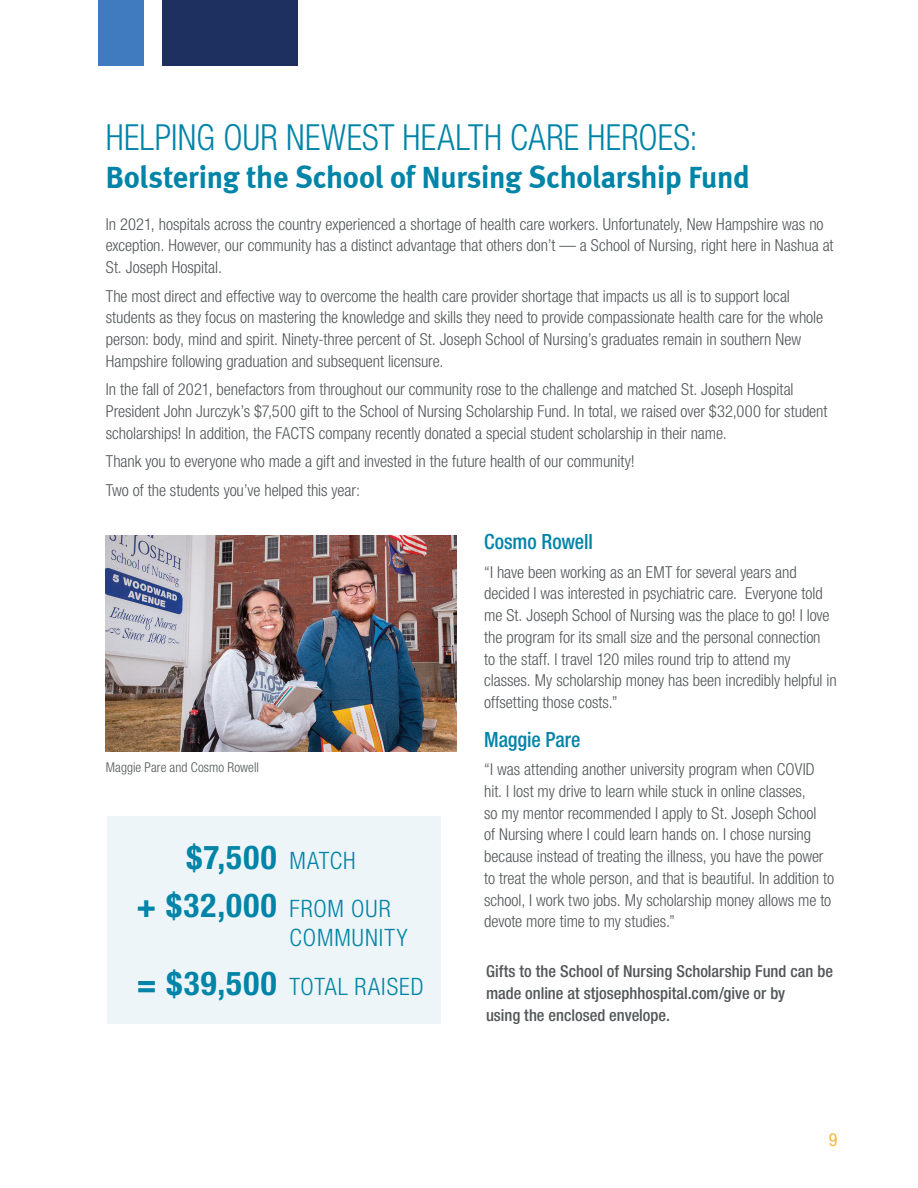
<style>
.page{position:relative;width:918px;height:1188px;background:#fff}
.page>*{position:absolute;margin:0;border:0;box-sizing:border-box;transform-origin:0 0}
.subhead{font:300 condensed 36px "Helvetica Neue LT Std";letter-spacing:.01em;color:#0084a7;scale:.96 1}
.big_headline{font:700 condensed 33px "Helvetica Neue LT Std";letter-spacing:.045em;color:#0084a7}
.subhead-2{font:31.5px "Meta Bold LF";letter-spacing:-.01em;color:#0084a7;scale:.96 1}
.big_headline-2{font:300 condensed 24px "Helvetica Neue LT Std";letter-spacing:.04em;color:#0084a7}
.smaller_subhead{font:500 condensed 21px "Helvetica Neue LT Std";letter-spacing:-.005em;color:#0084a7;scale:.96 1}
.t1{font:condensed 18px "Helvetica Neue LT Std";color:#fbb735}
.Body_Text{font:300 condensed 16.5px/21.8px "Helvetica Neue LT Std";letter-spacing:-.005em;color:#525759}
.call_outs{font:500 condensed 16.5px/21.8px "Helvetica Neue LT Std";color:#525759}
.t2{font:300 condensed 13.5px "Helvetica Neue LT Std";letter-spacing:.005em;color:#525759}
.s1{font-weight:300;font-size:24px}
.s2{font-weight:700;font-size:33px}
</style>
<div class="page">
<div style="left:107px;top:816px;width:333px;height:208px;background:#eef5f8"></div>
<img style="left:105px;top:536px;width:352px;height:215px">
<div style="left:162px;top:0;width:136px;height:65px;background:#1d305f"></div>
<div style="left:99px;top:0;width:45px;height:65px;background:#407bbf"></div>
<p class="subhead" style="left:106px;top:116px;width:618px">HELPING OUR NEWEST HEALTH CARE HEROES:</p>
<p class="subhead-2" style="left:106px;top:158px;width:672px">Bolstering the School of Nursing Scholarship Fund</p>
<p class="Body_Text" style="left:106px;top:213px;width:729px">In 2021, hospitals across the country experienced a shortage of health care workers. Unfortunately, New Hampshire was no exception. However, our community has a distinct advantage that others don’t — a School of Nursing, right here in Nashua at<br>St. Joseph Hospital.</p>
<p class="Body_Text" style="left:106px;top:285px;width:719px">The most direct and effective way to overcome the health care provider shortage that impacts us all is to support local students as they focus on mastering the knowledge and skills they need to provide compassionate health care for the whole person: body, mind and spirit. Ninety-three percent of St. Joseph School of Nursing’s graduates remain in southern New Hampshire following graduation and subsequent licensure.</p>
<p class="Body_Text" style="left:106px;top:379px;width:723px">In the fall of 2021, benefactors from throughout our community rose to the challenge and matched St. Joseph Hospital<br>President John Jurczyk’s $7,500 gift to the School of Nursing Scholarship Fund. In total, we raised over $32,000 for student scholarships! In addition, the FACTS company recently donated a special student scholarship in their name.</p>
<p class="Body_Text" style="left:106px;top:451px;width:530px">Thank you to everyone who made a gift and invested in the future health of our community!</p>
<p class="Body_Text" style="left:106px;top:479px;width:256px">Two of the students you’ve helped this year:</p>
<p class="smaller_subhead" style="left:484px;top:529px;width:115px">Cosmo Rowell</p>
<p class="Body_Text" style="left:484px;top:561px;width:354px">“I have been working as an EMT for several years and decided I was interested in psychiatric care. Everyone told me St. Joseph School of Nursing was the place to go! I love the program for its small size and the personal connection<br>to the staff. I travel 120 miles round trip to attend my classes. My scholarship money has been incredibly helpful in offsetting those costs.”</p>
<p class="smaller_subhead" style="left:484px;top:727px;width:102px">Maggie Pare</p>
<p class="Body_Text" style="left:484px;top:758px;width:351px">“I was attending another university program when COVID hit. I lost my drive to learn while stuck in online classes,<br>so my mentor recommended I apply to St. Joseph School<br>of Nursing where I could learn hands on. I chose nursing because instead of treating the illness, you have the power to treat the whole person, and that is beautiful. In addition to school, I work two jobs. My scholarship money allows me to devote more time to my studies.”</p>
<p class="call_outs" style="left:486px;top:960px;width:349px">Gifts to the School of Nursing Scholarship Fund can be made online at stjosephhospital.com/give or by<br>using the enclosed envelope.</p>
<p class="t2" style="left:106px;top:759px;width:155px">Maggie Pare and Cosmo Rowell</p>
<p class="big_headline" style="left:186px;top:837px;width:171px">$7,500 <span class="s1">MATCH</span></p>
<p class="big_headline" style="left:136px;top:886px;width:256px">+ $32,000 <span class="s1">FROM OUR</span></p>
<p class="big_headline-2" style="left:290px;top:923px;width:119px">COMMUNITY</p>
<p class="big_headline-2" style="left:137px;top:972px;width:288px"><span class="s2">= $39,500</span> TOTAL RAISED</p>
<p class="t1" style="left:829px;top:1129px;width:10px">9</p>
</div>
